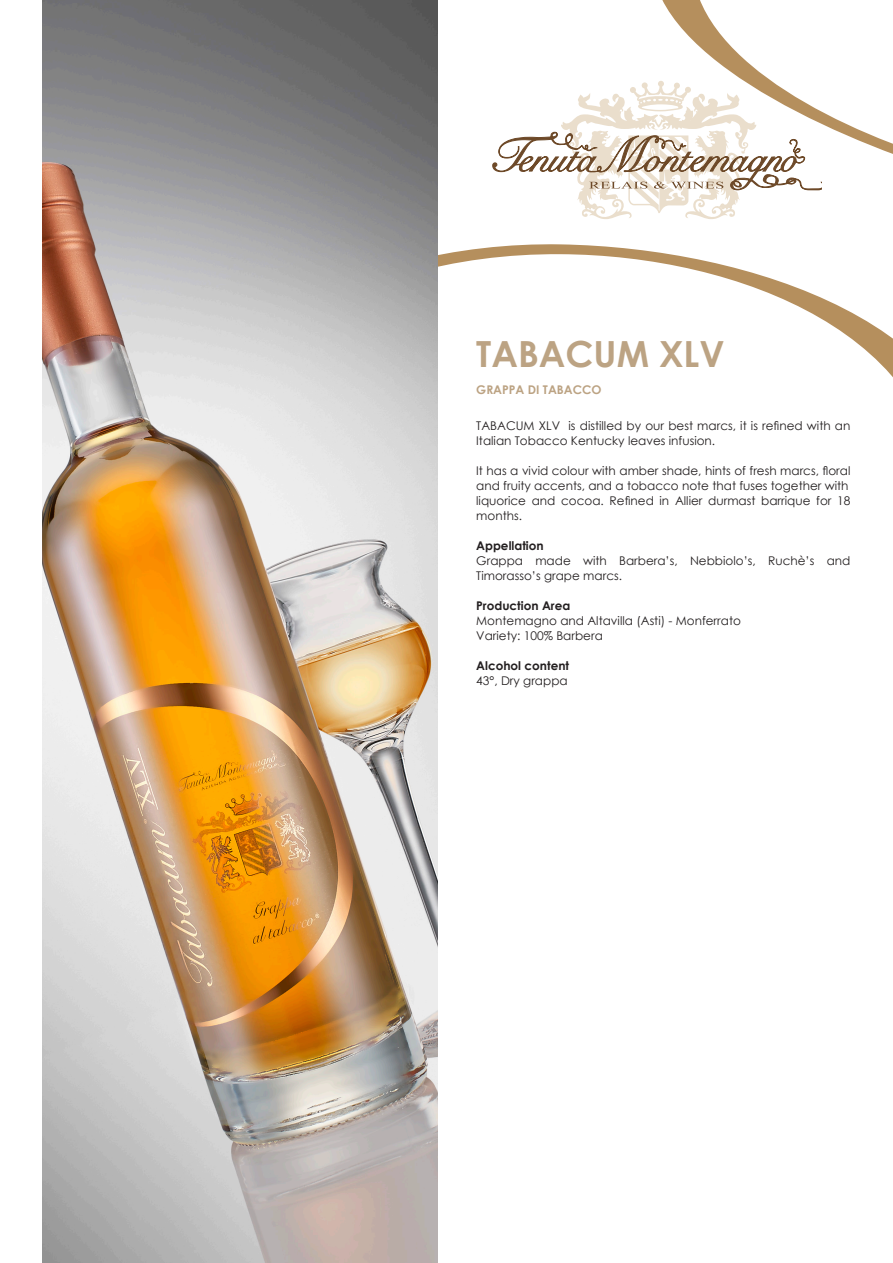
<style>
.page{position:relative;width:893px;height:1263px;background:#fff}
.page>*{position:absolute;margin:0;border:0;box-sizing:border-box;transform-origin:0 0}
.t1{font:700 36px "Century Gothic";color:#bca383}
.t2{font:12px/15px "Century Gothic";color:#231f20}
.t3{font:700 12px "Century Gothic";color:#231f20}
.t4{font:700 12px "Century Gothic";color:#bca383}
</style>
<div class="page">
<svg style="left:438px;top:0;width:455px;height:377px"></svg>
<svg style="left:492px;top:81px;width:329px;height:139px"></svg>
<img style="left:43px;top:0;width:395px;height:1263px">
<p class="t1" style="left:476px;top:327px;width:250px">TABACUM XLV</p>
<p class="t4" style="left:476px;top:381px;width:127px">GRAPPA DI TABACCO</p>
<p class="t2" style="left:476px;top:418px;width:376px">TABACUM XLV is distilled by our best marcs, it is refined with an<br>Italian Tobacco Kentucky leaves infusion.</p>
<p class="t2" style="left:476px;top:463px;width:376px">It has a vivid colour with amber shade, hints of fresh marcs, floral and fruity accents, and a tobacco note that fuses together with</p>
<p class="t2" style="left:476px;top:493px;width:376px">liquorice and cocoa. Refined in Allier durmast barrique for 18 months.</p>
<p class="t3" style="left:476px;top:536px;width:69px">Appellation</p>
<p class="t2" style="left:476px;top:553px;width:376px">Grappa made with Barbera’s, Nebbiolo’s, Ruchè’s and<br>Timorasso’s grape marcs.</p>
<p class="t3" style="left:476px;top:596px;width:96px">Production Area</p>
<p class="t2" style="left:476px;top:613px;width:266px">Montemagno and Altavilla (Asti) - Monferrato</p>
<p class="t2" style="left:476px;top:628px;width:128px">Variety: 100% Barbera</p>
<p class="t3" style="left:476px;top:656px;width:94px">Alcohol content</p>
<p class="t2" style="left:476px;top:673px;width:93px">43°, Dry grappa</p>
</div>
